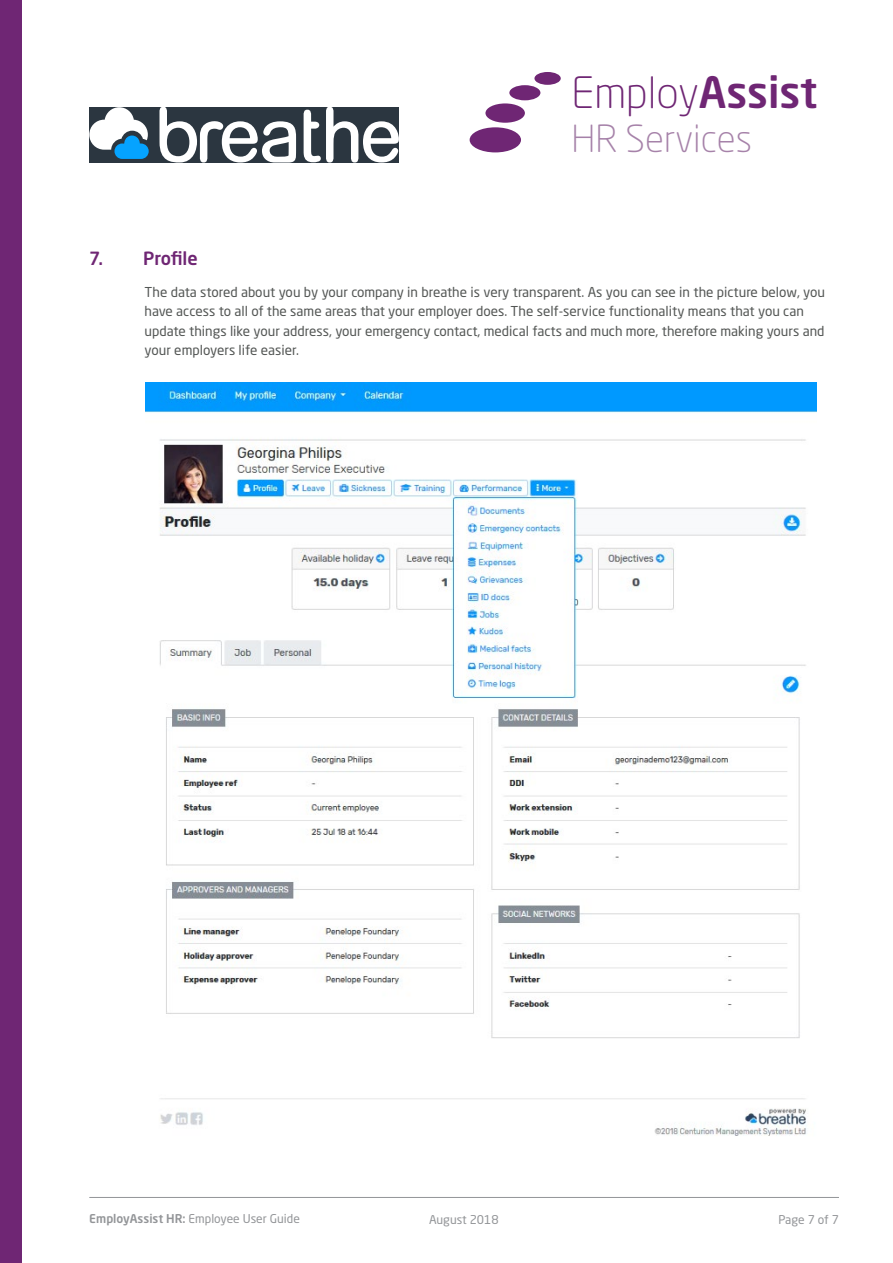
<style>
.page{position:relative;width:893px;height:1263px;background:#fff}
.page>*{position:absolute;margin:0;border:0;box-sizing:border-box;transform-origin:0 0}
.t1{font:300 42.75px "Neo Sans Std";color:#6f2674}
.t2{font:300 36.9px "Neo Sans Std";color:#a682a9}
.t3{font:500 18px "Neo Sans Std";letter-spacing:-.01em;color:#6f2674}
.t4{font:13.5px/19.5px "Neo Sans Std";color:#545755}
.t5{font:12px "Neo Sans Std";color:#939598}
.s1{font-weight:500}
</style>
<div class="page">
<hr style="left:89px;top:1197px;width:750px;height:1px;background:#939598">
<div style="left:0;top:0;width:21px;height:1263px;background:#6f2674"></div>
<div style="left:470px;top:127px;width:51px;height:25px;background:#6f2674;border-radius:50%"></div>
<div style="left:509px;top:85px;width:31px;height:15px;background:#6f2674;border-radius:50%"></div>
<div style="left:485px;top:103px;width:40px;height:20px;background:#6f2674;border-radius:50%"></div>
<div style="left:534px;top:72px;width:27px;height:13px;background:#6f2674;border-radius:50%"></div>
<svg style="left:89px;top:107px;width:310px;height:56px"></svg>
<img style="left:146px;top:383px;width:670px;height:753px">
<h1 class="t1" style="left:572px;top:67px;width:247px">Employ<span class="s1">Assist</span></h1>
<h2 class="t2" style="left:572px;top:117px;width:182px">HR Services</h2>
<h3 class="t3" style="left:89px;top:247px;width:110px">7. Profile</h3>
<p class="t4" style="left:145px;top:282px;width:682px">The data stored about you by your company in breathe is very transparent. As you can see in the picture below, you have access to all of the same areas that your employer does. The self-service functionality means that you can update things like your address, your emergency contact, medical facts and much more, therefore making yours and your employers life easier.</p>
<p class="t5" style="left:89px;top:1211px;width:212px"><span class="s1">EmployAssist HR:</span> Employee User Guide</p>
<p class="t5" style="left:429px;top:1212px;width:71px">August 2018</p>
<p class="t5" style="left:778px;top:1212px;width:62px">Page 7 of 7</p>
</div>
